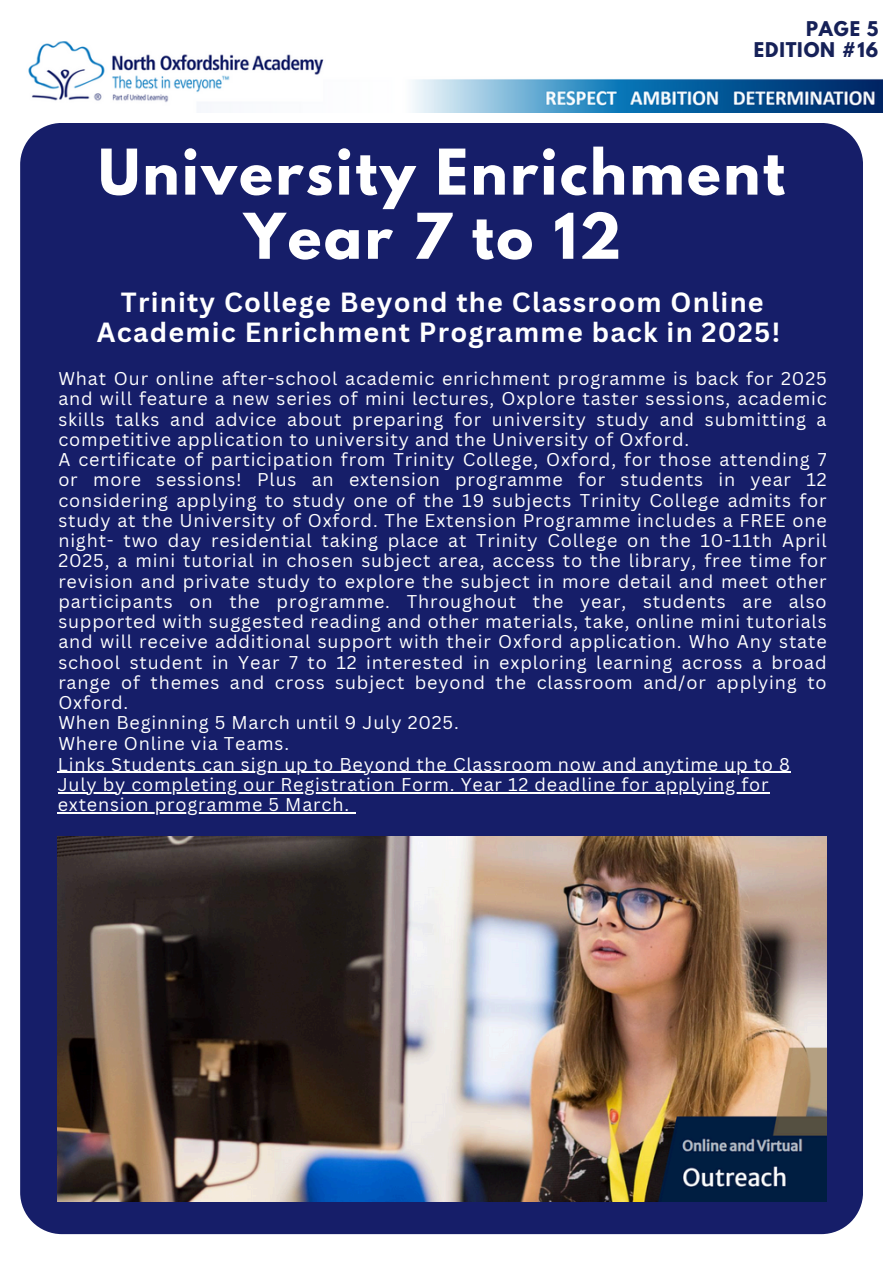
<style>
.page{position:relative;width:894px;height:1264px;background:#fff}
.page>*{position:absolute;margin:0;border:0;box-sizing:border-box;transform-origin:0 0}
.t1{font:700 55.8px/64.2px "League Spartan";letter-spacing:.045em;color:#fff;text-align:center}
.t2{font:700 27px/30.3px "Canva Sans";letter-spacing:.045em;color:#fff;text-align:center}
.t3{font:18px/20.2px "Canva Sans";letter-spacing:.045em;color:#fff;text-align:justify}
.t4{font:700 18px/20.2px "League Spartan";letter-spacing:.045em;color:#162158;text-align:right}
</style>
<div class="page">
<img style="left:28px;top:42px;width:853px;height:71px">
<div style="left:20px;top:123px;width:842px;height:1111px;background:#161e69"></div>
<img style="left:58px;top:836px;width:768px;height:365px">
<hr style="left:58px;top:771px;width:732px;height:2px;background:#fff">
<hr style="left:58px;top:792px;width:711px;height:1px;background:#fff">
<hr style="left:58px;top:812px;width:292px;height:1px;background:#fff">
<p class="t4" style="left:753px;top:21px;width:126px">PAGE 5<br>EDITION #16</p>
<p class="t1" style="left:98px;top:147px;width:687px">University Enrichment<br>Year 7 to 12</p>
<h3 class="t2" style="left:97px;top:286px;width:684px">Trinity College Beyond the Classroom Online<br>Academic Enrichment Programme back in 2025!</h3>
<p class="t3" style="left:58px;top:368px;width:769px">What Our online after-school academic enrichment programme is back for 2025 and will feature a new series of mini lectures, Oxplore taster sessions, academic skills talks and advice about preparing for university study and submitting a competitive application to university and the University of Oxford.</p>
<h1 class="t3" style="left:58px;top:449px;width:769px">A certificate of participation from Trinity College, Oxford, for those attending 7 or more sessions! Plus an extension programme for students in year 12 considering applying to study one of the 19 subjects Trinity College admits for study at the University of Oxford. The Extension Programme includes a FREE one night- two day residential taking place at Trinity College on the 10-11th April 2025, a mini tutorial in chosen subject area, access to the library, free time for revision and private study to explore the subject in more detail and meet other participants on the programme. Throughout the year, students are also supported with suggested reading and other materials, take, online mini tutorials and will receive additional support with their Oxford application. Who Any state school student in Year 7 to 12 interested in exploring learning across a broad range of themes and cross subject beyond the classroom and/or applying to Oxford.</h1>
<h2 class="t3" style="left:58px;top:712px;width:402px">When Beginning 5 March until 9 July 2025.</h2>
<p class="t3" style="left:58px;top:732px;width:232px">Where Online via Teams.</p>
<p class="t3" style="left:58px;top:753px;width:733px">Links Students can sign up to Beyond the Classroom now and anytime up to 8</p>
<p class="t3" style="left:58px;top:773px;width:712px">July by completing our Registration Form. Year 12 deadline for applying for</p>
<p class="t3" style="left:58px;top:794px;width:293px">extension programme 5 March.</p>
</div>
